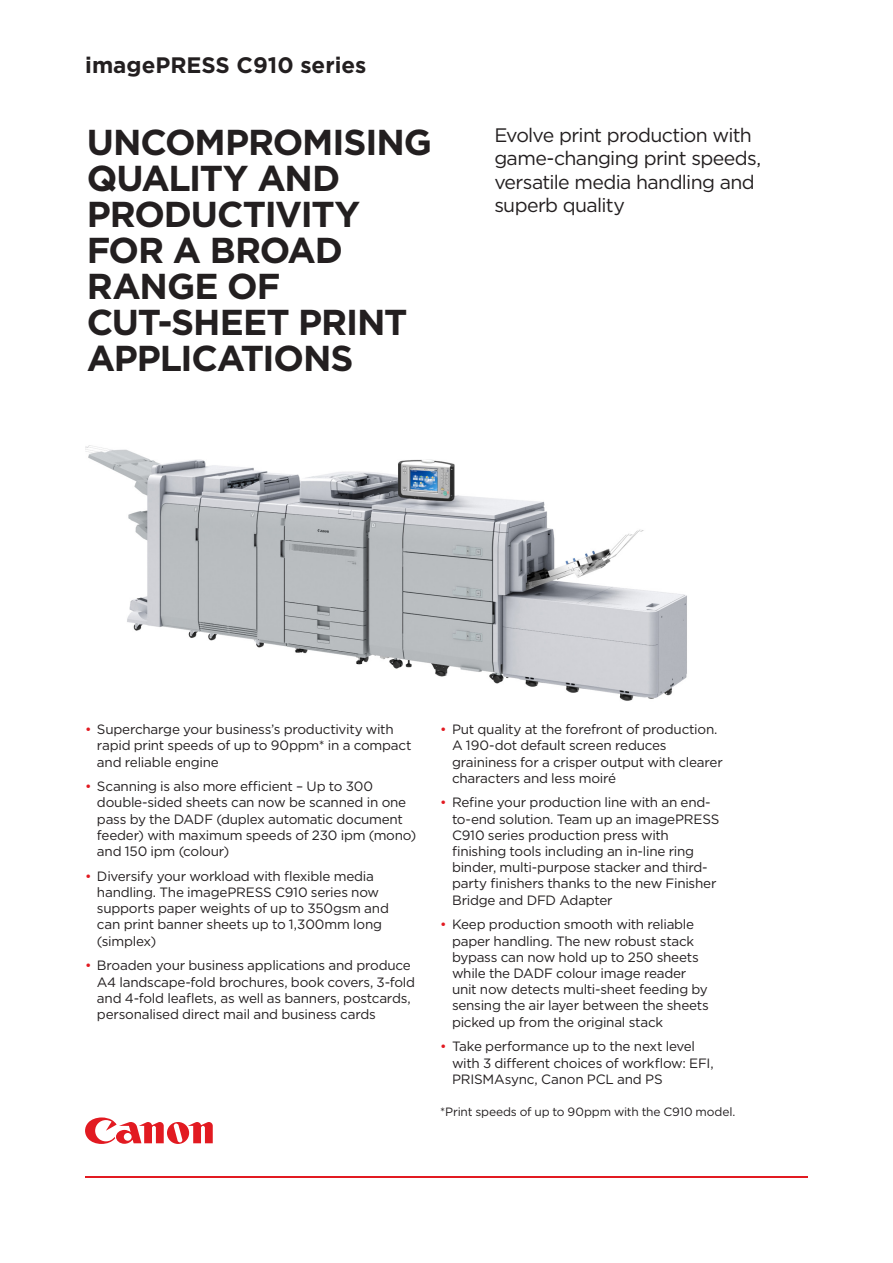
<style>
.page{position:relative;width:893px;height:1263px;background:#fff}
.page>*{position:absolute;margin:0;border:0;box-sizing:border-box;transform-origin:0 0}
.COVER_HEADER_MEDIUM{font:700 36px/36px "Gotham";letter-spacing:-.03em;color:#231f20}
.t1{font:700 22.35px "Gotham";color:#231f20}
.INTRO{font:19.5px/23.2px "Gotham";letter-spacing:-.035em;color:#231f20}
.t2{font:13.5px/16.2px "Gotham";letter-spacing:-.02em;color:#231f20}
.BODY_BULLETS{font:12px "Gotham";letter-spacing:-.01em;color:#231f20}
.s1{color:#e21a21}
</style>
<div class="page">
<svg style="left:85px;top:1117px;width:128px;height:27px"></svg>
<hr style="left:85px;top:1176px;width:723px;height:2px;background:#e21a21">
<img style="left:85px;top:445px;width:602px;height:256px">
<p class="t1" style="left:85px;top:50px;width:283px">imagePRESS C910 series</p>
<p class="COVER_HEADER_MEDIUM" style="left:87px;top:124px;width:347px">UNCOMPROMISING<br>QUALITY AND<br>PRODUCTIVITY<br>FOR A BROAD<br>RANGE OF<br>CUT-SHEET PRINT<br>APPLICATIONS</p>
<p class="INTRO" style="left:494px;top:123px;width:268px">Evolve print production with game-changing print speeds, versatile media handling and superb quality</p>
<p class="t2" style="left:97px;top:721px;width:316px;text-indent:-12px"><span class="s1">•</span> Supercharge your business’s productivity with rapid print speeds of up to 90ppm* in a compact and reliable engine</p>
<p class="t2" style="left:97px;top:778px;width:321px;text-indent:-12px"><span class="s1">•</span> Scanning is also more efficient – Up to 300 double-sided sheets can now be scanned in one pass by the DADF (duplex automatic document feeder) with maximum speeds of 230 ipm (mono) and 150 ipm (colour)</p>
<p class="t2" style="left:97px;top:868px;width:293px;text-indent:-12px"><span class="s1">•</span> Diversify your workload with flexible media handling. The imagePRESS C910 series now supports paper weights of up to 350gsm and can print banner sheets up to 1,300mm long (simplex)</p>
<p class="t2" style="left:97px;top:957px;width:320px;text-indent:-12px"><span class="s1">•</span> Broaden your business applications and produce A4 landscape-fold brochures, book covers, 3-fold and 4-fold leaflets, as well as banners, postcards, personalised direct mail and business cards</p>
<p class="t2" style="left:452px;top:721px;width:272px;text-indent:-12px"><span class="s1">•</span> Put quality at the forefront of production.<br>A 190-dot default screen reduces graininess for a crisper output with clearer characters and less moiré</p>
<p class="t2" style="left:452px;top:794px;width:269px;text-indent:-12px"><span class="s1">•</span> Refine your production line with an end&shy;to-end solution. Team up an imagePRESS C910 series production press with finishing tools including an in-line ring binder, multi-purpose stacker and third&shy;party finishers thanks to the new Finisher Bridge and DFD Adapter</p>
<p class="t2" style="left:452px;top:916px;width:258px;text-indent:-12px"><span class="s1">•</span> Keep production smooth with reliable paper handling. The new robust stack bypass can now hold up to 250 sheets while the DADF colour image reader unit now detects multi-sheet feeding by sensing the air layer between the sheets picked up from the original stack</p>
<p class="t2" style="left:452px;top:1038px;width:263px;text-indent:-12px"><span class="s1">•</span> Take performance up to the next level with 3 different choices of workflow: EFI,<br>PRISMAsync, Canon PCL and PS</p>
<p class="BODY_BULLETS" style="left:440px;top:1104px;width:297px">*Print speeds of up to 90ppm with the C910 model.</p>
</div>
